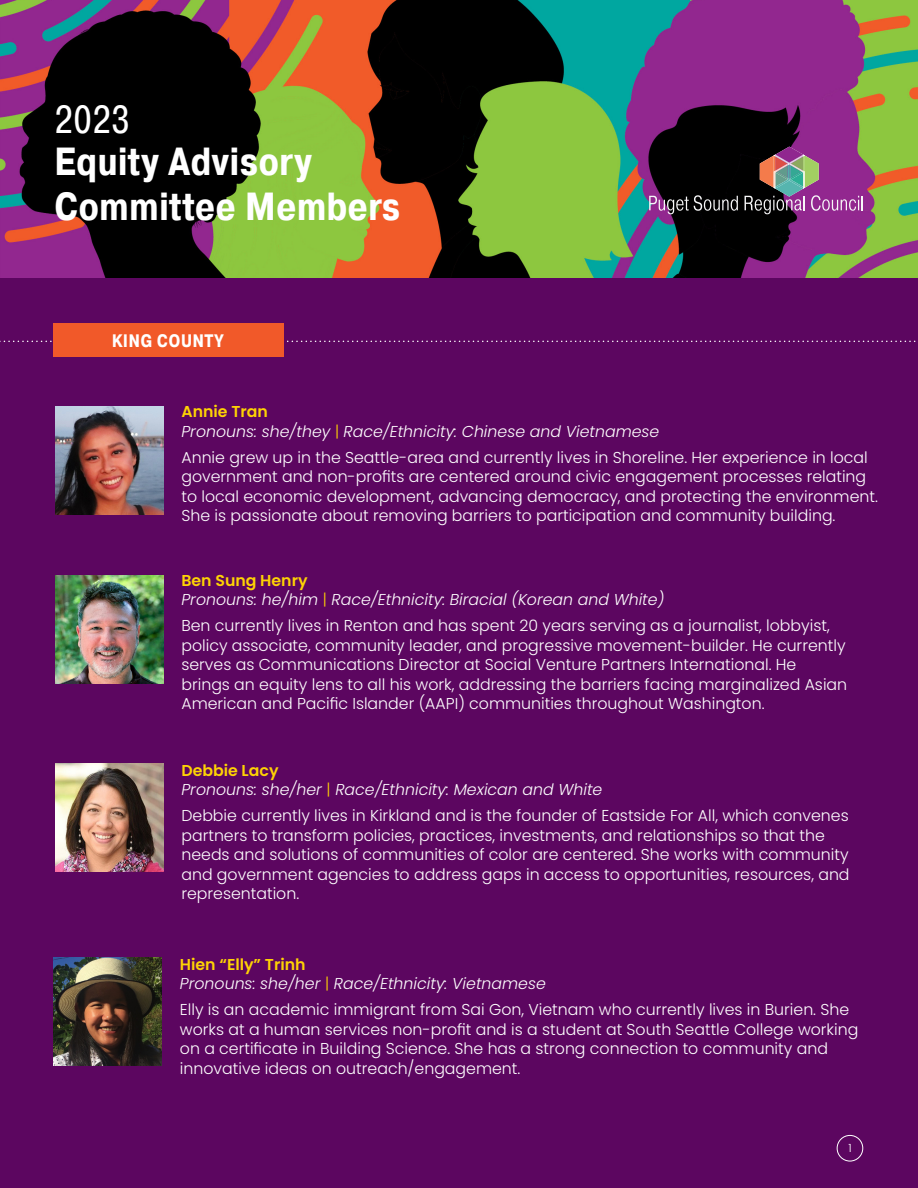
<style>
.page{position:relative;width:918px;height:1188px;background:#fff}
.page>*{position:absolute;margin:0;border:0;box-sizing:border-box;transform-origin:0 0}
.t1{font:700 39px/45px "Pragmatica Cond";color:#fff}
.t2{font:39px "Pragmatica Cond";color:#fff}
.t3{font:700 18px "Pragmatica Cond";letter-spacing:.01em;color:#fff}
.Body{font:300 15.75px/19.5px "Poppins";color:#fff}
.Body_italiic{font:italic 300 15.75px "Poppins";color:#fff}
.t4{font:600 15.75px "Poppins";color:#fed304}
.Body_italiic-2{font:300 11.25px "Poppins";color:#fff}
.s1{font-style:normal;color:#fed304}
</style>
<div class="page">
<div style="left:0;top:206px;width:918px;height:982px;background:#5c0660"></div>
<img style="left:55px;top:407px;width:108px;height:108px">
<img style="left:55px;top:575px;width:108px;height:108px">
<img style="left:55px;top:764px;width:108px;height:108px">
<img style="left:54px;top:958px;width:108px;height:108px">
<img style="left:0;top:0;width:918px;height:277px">
<svg style="left:649px;top:195px;width:89px;height:19px;background:#493a49"></svg>
<svg style="left:745px;top:147px;width:118px;height:67px;background:#7a4972"></svg>
<svg style="left:0;top:341px;width:916px;height:1px"></svg>
<div style="left:53px;top:324px;width:230px;height:33px;background:#f15929"></div>
<div style="left:837px;top:1135px;width:26px;height:26px;border:1px solid #fff;border-radius:50%"></div>
<p class="t2" style="left:54px;top:95px;width:78px">2023</p>
<p class="t1" style="left:54px;top:141px;width:348px">Equity Advisory<br>Committee Members</p>
<p class="t3" style="left:112px;top:330px;width:114px">KING COUNTY</p>
<h2 class="t4" style="left:181px;top:402px;width:88px">Annie Tran</h2>
<p class="Body_italiic" style="left:181px;top:422px;width:479px">Pronouns: she/they <span class="s1">|</span> Race/Ethnicity: Chinese and Vietnamese</p>
<h2 class="Body" style="left:181px;top:448px;width:698px">Annie grew up in the Seattle-area and currently lives in Shoreline. Her experience in local government and non-profits are centered around civic engagement processes relating to local economic development, advancing democracy, and protecting the environment.<br>She is passionate about removing barriers to participation and community building.</h2>
<h2 class="t4" style="left:181px;top:571px;width:128px">Ben Sung Henry</h2>
<p class="Body_italiic" style="left:181px;top:590px;width:484px">Pronouns: he/him <span class="s1">|</span> Race/Ethnicity: Biracial (Korean and White)</p>
<p class="Body" style="left:181px;top:616px;width:667px">Ben currently lives in Renton and has spent 20 years serving as a journalist, lobbyist, policy associate, community leader, and progressive movement-builder. He currently serves as Communications Director at Social Venture Partners International. He brings an equity lens to all his work, addressing the barriers facing marginalized Asian American and Pacific Islander (AAPI) communities throughout Washington.</p>
<h2 class="t4" style="left:181px;top:761px;width:99px">Debbie Lacy</h2>
<p class="Body_italiic" style="left:181px;top:780px;width:422px">Pronouns: she/her <span class="s1">|</span> Race/Ethnicity: Mexican and White</p>
<p class="Body" style="left:181px;top:806px;width:670px">Debbie currently lives in Kirkland and is the founder of Eastside For All, which convenes partners to transform policies, practices, investments, and relationships so that the needs and solutions of communities of color are centered. She works with community and government agencies to address gaps in access to opportunities, resources, and representation.</p>
<h2 class="t4" style="left:180px;top:955px;width:127px">Hien “Elly” Trinh</h2>
<p class="Body_italiic" style="left:180px;top:974px;width:367px">Pronouns: she/her <span class="s1">|</span> Race/Ethnicity: Vietnamese</p>
<p class="Body" style="left:180px;top:1000px;width:680px">Elly is an academic immigrant from Sai Gon, Vietnam who currently lives in Burien. She works at a human services non-profit and is a student at South Seattle College working on a certificate in Building Science. She has a strong connection to community and innovative ideas on outreach/engagement.</p>
<p class="Body_italiic-2" style="left:848px;top:1142px;width:5px">1</p>
</div>
